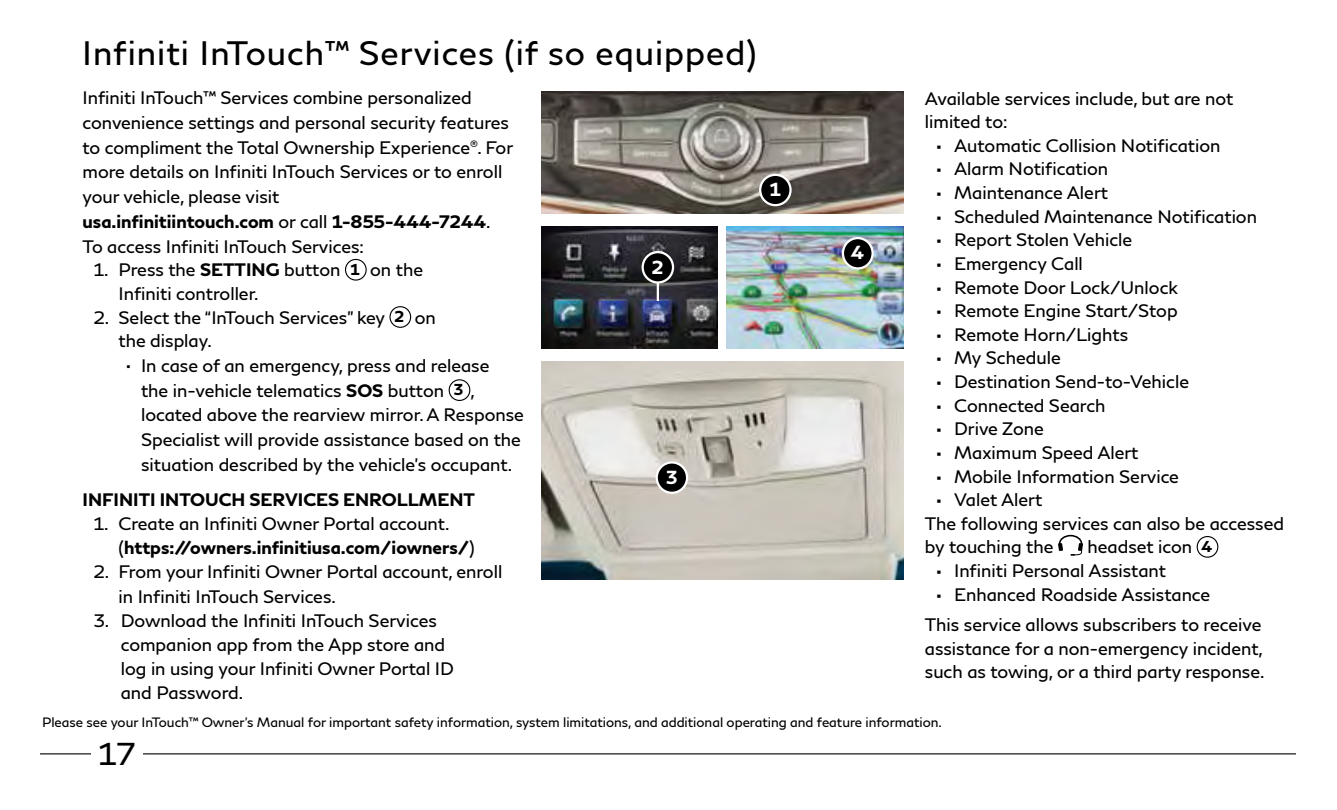
<style>
.page{position:relative;width:1337px;height:810px;background:#fff}
.page>*{position:absolute;margin:0;border:0;box-sizing:border-box;transform-origin:0 0}
.t1{font:33.75px "Infiniti Brand";letter-spacing:.03em;color:#000}
.t2{font:31.5px "Infiniti Brand";color:#000}
.t3{font:700 18.9px "Infiniti Brand";color:#fff}
.t4{font:18px/24.8px "Infiniti Brand";color:#000}
.t5{font:700 18px "Infiniti Brand";color:#000}
.t6{font:13.5px "Infiniti Brand";color:#000}
.s1{font-weight:700}
.s2{font-weight:700;font-size:15.75px}
</style>
<div class="page">
<hr style="left:40px;top:753px;width:1256px;height:1px;background:#000">
<div style="left:91px;top:728px;width:51px;height:51px;background:#fff"></div>
<img style="left:541px;top:91px;width:363px;height:122px">
<img style="left:541px;top:362px;width:363px;height:218px">
<svg style="left:1058px;top:535px;width:25px;height:21px"></svg>
<div style="left:1196px;top:536px;width:22px;height:22px;border:1px solid #000;border-radius:50%"></div>
<div style="left:760px;top:175px;width:30px;height:30px;background:#000;border-radius:50%"></div>
<div style="left:759px;top:174px;width:32px;height:32px;border:2px solid #fff;border-radius:50%"></div>
<div style="left:345px;top:259px;width:22px;height:22px;border:1px solid #000;border-radius:50%"></div>
<div style="left:389px;top:306px;width:22px;height:22px;border:1px solid #000;border-radius:50%"></div>
<div style="left:448px;top:379px;width:22px;height:22px;border:1px solid #000;border-radius:50%"></div>
<div style="left:656px;top:462px;width:31px;height:31px;background:#000;border-radius:50%"></div>
<div style="left:655px;top:461px;width:33px;height:33px;border:2px solid #fff;border-radius:50%"></div>
<img style="left:541px;top:226px;width:177px;height:122px">
<img style="left:726px;top:226px;width:178px;height:122px">
<div style="left:843px;top:238px;width:29px;height:30px;background:#000;border-radius:50%"></div>
<div style="left:841px;top:237px;width:32px;height:33px;border:2px solid #fff;border-radius:50%"></div>
<hr style="left:656px;top:275px;width:3px;height:26px;background:#fff">
<div style="left:642px;top:252px;width:31px;height:30px;background:#000;border-radius:50%"></div>
<div style="left:641px;top:251px;width:33px;height:33px;border:2px solid #fff;border-radius:50%"></div>
<h1 class="t1" style="left:82px;top:27px;width:676px">Infiniti InTouch™ Services (if so equipped)</h1>
<p class="t4" style="left:82px;top:84px;width:432px">Infiniti InTouch™ Services combine personalized convenience settings and personal security features to compliment the Total Ownership Experience<sup>®</sup>. For more details on Infiniti InTouch Services or to enroll your vehicle, please visit<br><span class="s1">usa.infinitiintouch.com</span> or call <span class="s1">1-855-444-7244</span>.<br>To access Infiniti InTouch Services:</p>
<p class="t4" style="left:118px;top:257px;width:306px;line-height:23.6px;text-indent:-25px">1. Press the <span class="s1">SETTING</span> button <span class="s2">1</span> on the<br>Infiniti controller.</p>
<p class="t4" style="left:118px;top:304px;width:319px;line-height:23.6px;text-indent:-25px">2. Select the “InTouch Services” key <span class="s2">2</span> on the display.</p>
<p class="t4" style="left:141px;top:352px;width:384px;text-indent:-16px">• In case of an emergency, press and release<br>the in-vehicle telematics <span class="s1">SOS</span> button <span class="s2">3</span> , located above the rearview mirror. A Response Specialist will provide assistance based on the situation described by the vehicle’s occupant.</p>
<p class="t5" style="left:82px;top:485px;width:394px">INFINITI INTOUCH SERVICES ENROLLMENT</p>
<p class="t4" style="left:118px;top:510px;width:358px;text-indent:-25px">1. Create an Infiniti Owner Portal account. (<span class="s1">https://owners.infinitiusa.com/iowners/</span>)</p>
<p class="t4" style="left:118px;top:558px;width:385px;text-indent:-25px">2. From your Infiniti Owner Portal account, enroll in Infiniti InTouch Services.</p>
<p class="t4" style="left:121px;top:607px;width:334px;text-indent:-27px">3. Download the Infiniti InTouch Services companion app from the App store and log in using your Infiniti Owner Portal ID and Password.</p>
<p class="t3" style="left:652px;top:251px;width:13px">2</p>
<p class="t3" style="left:666px;top:462px;width:13px">3</p>
<p class="t3" style="left:769px;top:174px;width:12px">1</p>
<p class="t3" style="left:851px;top:237px;width:15px">4</p>
<p class="t4" style="left:925px;top:85px;width:310px;line-height:23.6px">Available services include, but are not limited to:</p>
<p class="t4" style="left:936px;top:132px;width:286px"><span class="s2">•</span> Automatic Collision Notification</p>
<p class="t4" style="left:936px;top:155px;width:173px"><span class="s2">•</span> Alarm Notification</p>
<p class="t4" style="left:936px;top:179px;width:173px"><span class="s2">•</span> Maintenance Alert</p>
<p class="t4" style="left:936px;top:202px;width:322px"><span class="s2">•</span> Scheduled Maintenance Notification</p>
<p class="t4" style="left:936px;top:226px;width:198px"><span class="s2">•</span> Report Stolen Vehicle</p>
<p class="t4" style="left:936px;top:250px;width:148px"><span class="s2">•</span> Emergency Call</p>
<p class="t4" style="left:936px;top:273px;width:243px"><span class="s2">•</span> Remote Door Lock/Unlock</p>
<p class="t4" style="left:936px;top:297px;width:243px"><span class="s2">•</span> Remote Engine Start/Stop</p>
<p class="t4" style="left:936px;top:321px;width:193px"><span class="s2">•</span> Remote Horn/Lights</p>
<p class="t4" style="left:936px;top:344px;width:126px"><span class="s2">•</span> My Schedule</p>
<p class="t4" style="left:936px;top:368px;width:254px"><span class="s2">•</span> Destination Send-to-Vehicle</p>
<p class="t4" style="left:936px;top:391px;width:171px"><span class="s2">•</span> Connected Search</p>
<p class="t4" style="left:936px;top:415px;width:109px"><span class="s2">•</span> Drive Zone</p>
<p class="t4" style="left:936px;top:439px;width:204px"><span class="s2">•</span> Maximum Speed Alert</p>
<p class="t4" style="left:936px;top:462px;width:244px"><span class="s2">•</span> Mobile Information Service</p>
<p class="t4" style="left:925px;top:487px;width:361px;line-height:23.6px;text-indent:11px"><span class="s2">•</span> Valet Alert<br>The following services can also be accessed by touching the</p>
<p class="t4" style="left:1087px;top:533px;width:126px">headset icon <span class="s2">4</span></p>
<p class="t4" style="left:936px;top:557px;width:231px"><span class="s2">•</span> Infiniti Personal Assistant</p>
<p class="t4" style="left:925px;top:578px;width:338px;line-height:30.4px;text-indent:11px"><span class="s2">•</span> Enhanced Roadside Assistance<br>This service allows subscribers to receive</p>
<p class="t4" style="left:925px;top:635px;width:341px;line-height:23.6px">assistance for a non-emergency incident, such as towing, or a third party response.</p>
<p class="t6" style="left:42px;top:711px;width:901px">Please see your InTouch™ Owner’s Manual for important safety information, system limitations, and additional operating and feature information.</p>
<h2 class="t2" style="left:98px;top:730px;width:38px">17</h2>
</div>
